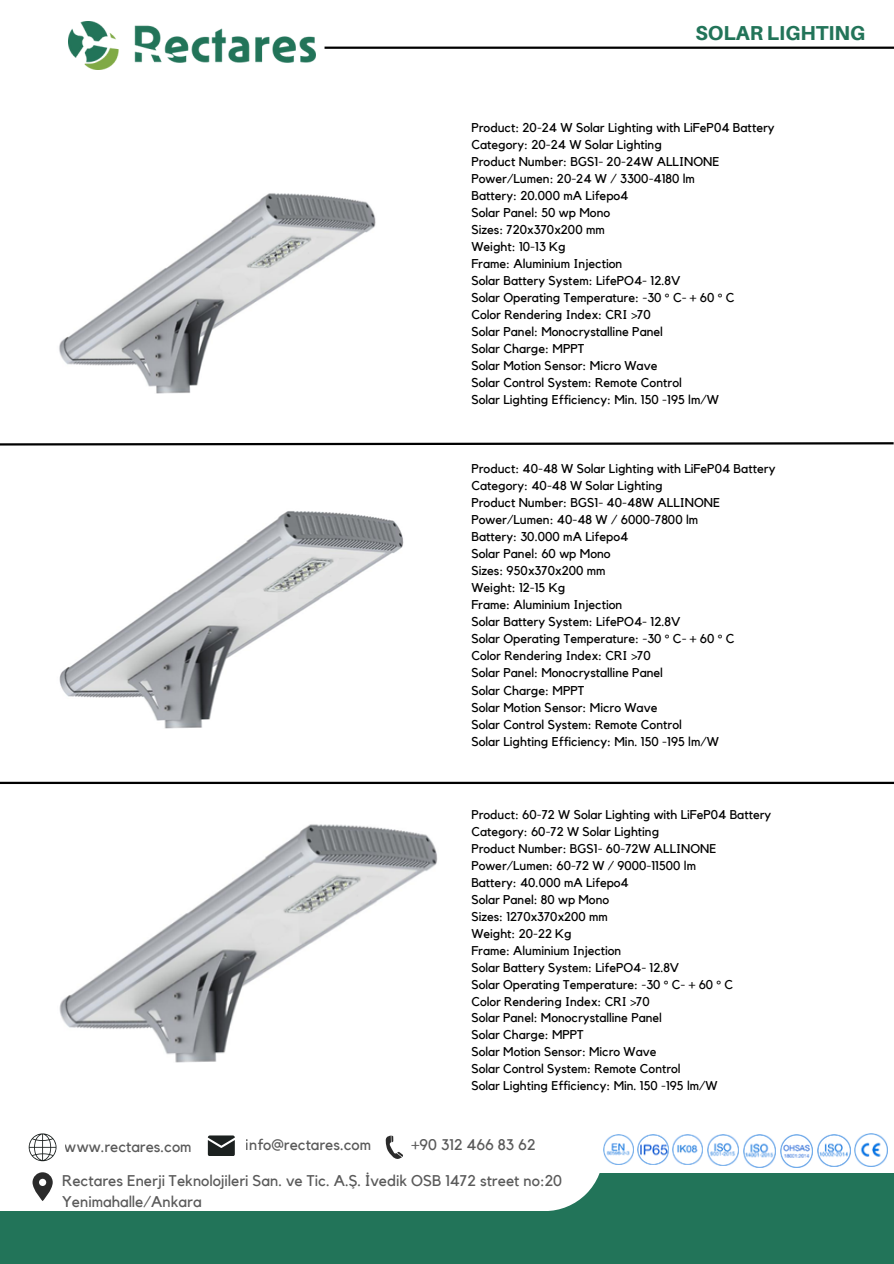
<style>
.page{position:relative;width:894px;height:1264px;background:#fff}
.page>*{position:absolute;margin:0;border:0;box-sizing:border-box;transform-origin:0 0}
.t1{font:800 20.1px "Aileron";color:#227459}
.t2{font:15.45px/21px "Kollektif";color:#000}
.t3{font:12.75px "Kollektif";color:#000}
</style>
<div class="page">
<div style="left:0;top:1173px;width:893px;height:90px;background:#227459"></div>
<div style="left:0;top:1093px;width:603px;height:118px;background:#fff"></div>
<hr style="left:324px;top:47px;width:569px;height:2px;background:#000">
<svg style="left:0;top:442px;width:893px;height:4px"></svg>
<hr style="left:0;top:781px;width:893px;height:3px;background:#000">
<img style="left:603px;top:1134px;width:30px;height:30px">
<img style="left:637px;top:1134px;width:31px;height:30px">
<img style="left:672px;top:1134px;width:30px;height:30px">
<img style="left:707px;top:1134px;width:31px;height:31px">
<img style="left:743px;top:1134px;width:32px;height:33px">
<img style="left:780px;top:1134px;width:32px;height:33px">
<img style="left:817px;top:1134px;width:32px;height:32px">
<img style="left:854px;top:1133px;width:33px;height:33px">
<img style="left:59px;top:193px;width:317px;height:201px">
<img style="left:59px;top:511px;width:345px;height:217px">
<img style="left:59px;top:824px;width:379px;height:238px">
<svg style="left:29px;top:1133px;width:27px;height:28px"></svg>
<svg style="left:208px;top:1135px;width:27px;height:20px"></svg>
<svg style="left:385px;top:1135px;width:18px;height:24px"></svg>
<svg style="left:33px;top:1172px;width:20px;height:29px"></svg>
<img style="left:69px;top:22px;width:246px;height:47px">
<p class="t1" style="left:695px;top:21px;width:171px">SOLAR LIGHTING</p>
<p class="t3" style="left:471px;top:122px;width:305px">Product: 20-24 W Solar Lighting with LiFeP04 Battery</p>
<p class="t3" style="left:471px;top:139px;width:192px">Category: 20-24 W Solar Lighting</p>
<p class="t3" style="left:471px;top:156px;width:249px">Product Number: BGS1- 20-24W ALLINONE</p>
<p class="t3" style="left:471px;top:173px;width:225px">Power/Lumen: 20-24 W / 3300-4180 lm</p>
<p class="t3" style="left:471px;top:190px;width:159px">Battery: 20.000 mA Lifepo4</p>
<p class="t3" style="left:471px;top:207px;width:140px">Solar Panel: 50 wp Mono</p>
<p class="t3" style="left:471px;top:224px;width:135px">Sizes: 720x370x200 mm</p>
<p class="t3" style="left:471px;top:241px;width:96px">Weight: 10-13 Kg</p>
<p class="t3" style="left:471px;top:258px;width:152px">Frame: Aluminium Injection</p>
<p class="t3" style="left:471px;top:275px;width:210px">Solar Battery System: LifePO4- 12.8V</p>
<p class="t3" style="left:471px;top:292px;width:265px">Solar Operating Temperature: -30 ° C- + 60 ° C</p>
<p class="t3" style="left:471px;top:309px;width:181px">Color Rendering Index: CRI &gt;70</p>
<p class="t3" style="left:471px;top:326px;width:193px">Solar Panel: Monocrystalline Panel</p>
<p class="t3" style="left:471px;top:343px;width:115px">Solar Charge: MPPT</p>
<p class="t3" style="left:471px;top:360px;width:187px">Solar Motion Sensor: Micro Wave</p>
<p class="t3" style="left:471px;top:377px;width:212px">Solar Control System: Remote Control</p>
<p class="t3" style="left:471px;top:394px;width:249px">Solar Lighting Efficiency: Min. 150 -195 lm/W</p>
<p class="t3" style="left:471px;top:463px;width:305px">Product: 40-48 W Solar Lighting with LiFeP04 Battery</p>
<p class="t3" style="left:471px;top:480px;width:193px">Category: 40-48 W Solar Lighting</p>
<p class="t3" style="left:471px;top:497px;width:250px">Product Number: BGS1- 40-48W ALLINONE</p>
<p class="t3" style="left:471px;top:514px;width:228px">Power/Lumen: 40-48 W / 6000-7800 lm</p>
<p class="t3" style="left:471px;top:531px;width:158px">Battery: 30.000 mA Lifepo4</p>
<p class="t3" style="left:471px;top:548px;width:141px">Solar Panel: 60 wp Mono</p>
<p class="t3" style="left:471px;top:565px;width:136px">Sizes: 950x370x200 mm</p>
<p class="t3" style="left:471px;top:582px;width:95px">Weight: 12-15 Kg</p>
<p class="t3" style="left:471px;top:599px;width:152px">Frame: Aluminium Injection</p>
<p class="t3" style="left:471px;top:616px;width:210px">Solar Battery System: LifePO4- 12.8V</p>
<p class="t3" style="left:471px;top:633px;width:265px">Solar Operating Temperature: -30 ° C- + 60 ° C</p>
<p class="t3" style="left:471px;top:650px;width:181px">Color Rendering Index: CRI &gt;70</p>
<p class="t3" style="left:471px;top:667px;width:193px">Solar Panel: Monocrystalline Panel</p>
<p class="t3" style="left:471px;top:684px;width:115px">Solar Charge: MPPT</p>
<p class="t3" style="left:471px;top:701px;width:187px">Solar Motion Sensor: Micro Wave</p>
<h2 class="t3" style="left:471px;top:718px;width:212px">Solar Control System: Remote Control</h2>
<p class="t3" style="left:471px;top:735px;width:249px">Solar Lighting Efficiency: Min. 150 -195 lm/W</p>
<p class="t3" style="left:471px;top:809px;width:301px">Product: 60-72 W Solar Lighting with LiFeP04 Battery</p>
<p class="t3" style="left:471px;top:826px;width:189px">Category: 60-72 W Solar Lighting</p>
<p class="t3" style="left:471px;top:843px;width:246px">Product Number: BGS1- 60-72W ALLINONE</p>
<p class="t3" style="left:471px;top:859px;width:226px">Power/Lumen: 60-72 W / 9000-11500 lm</p>
<p class="t3" style="left:471px;top:876px;width:159px">Battery: 40.000 mA Lifepo4</p>
<p class="t3" style="left:471px;top:893px;width:139px">Solar Panel: 80 wp Mono</p>
<p class="t3" style="left:471px;top:910px;width:138px">Sizes: 1270x370x200 mm</p>
<p class="t3" style="left:471px;top:927px;width:102px">Weight: 20-22 Kg</p>
<p class="t3" style="left:471px;top:944px;width:151px">Frame: Aluminium Injection</p>
<p class="t3" style="left:471px;top:961px;width:209px">Solar Battery System: LifePO4- 12.8V</p>
<p class="t3" style="left:471px;top:978px;width:263px">Solar Operating Temperature: -30 ° C- + 60 ° C</p>
<p class="t3" style="left:471px;top:995px;width:180px">Color Rendering Index: CRI &gt;70</p>
<p class="t3" style="left:471px;top:1012px;width:192px">Solar Panel: Monocrystalline Panel</p>
<p class="t3" style="left:471px;top:1029px;width:114px">Solar Charge: MPPT</p>
<p class="t3" style="left:471px;top:1045px;width:186px">Solar Motion Sensor: Micro Wave</p>
<p class="t3" style="left:471px;top:1062px;width:211px">Solar Control System: Remote Control</p>
<p class="t3" style="left:471px;top:1079px;width:248px">Solar Lighting Efficiency: Min. 150 -195 lm/W</p>
<p class="t2" style="left:65px;top:1136px;width:128px">www.rectares.com</p>
<p class="t2" style="left:246px;top:1134px;width:127px">info@rectares.com</p>
<p class="t2" style="left:62px;top:1170px;width:501px">Rectares Enerji Teknolojileri San. ve Tic. A.Ş. İvedik OSB 1472 street no:20<br>Yenimahalle/Ankara</p>
<p class="t2" style="left:411px;top:1134px;width:125px">+90 312 466 83 62</p>
</div>
